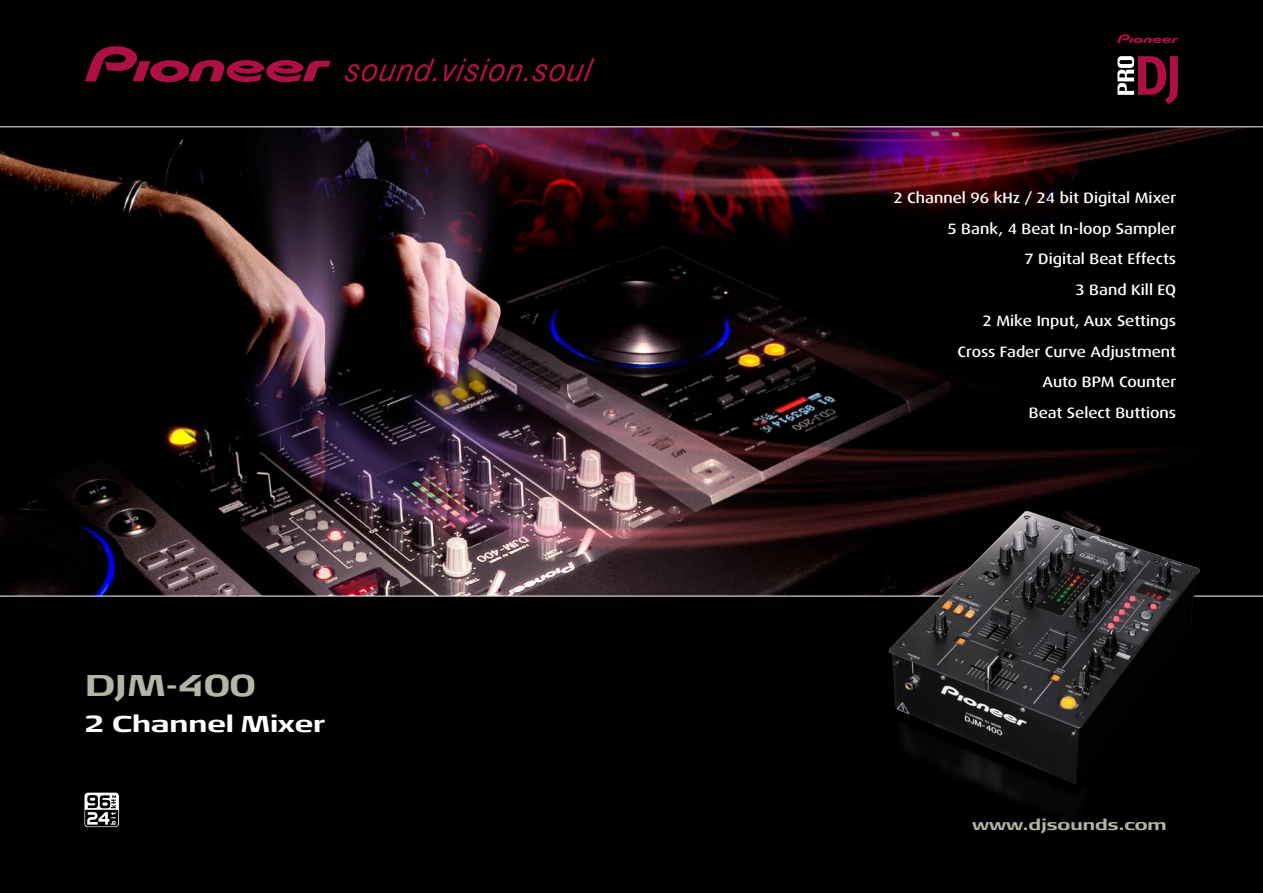
<style>
.page{position:relative;width:1263px;height:893px;background:#fff}
.page>*{position:absolute;margin:0;border:0;box-sizing:border-box;transform-origin:0 0}
.t1{font:700 30px "Signa Ext Column";color:#b5b5a6}
.t2{font:700 22.95px "Signa Ext Column";color:#fff}
.t3{font:500 15px/30.8px "Dax Wide";color:#fff;text-align:right}
.t4{font:700 15px "Signa Ext Column";color:#b5b5a6}
</style>
<div class="page">
<img style="left:0;top:127px;width:1263px;height:469px">
<div style="left:0;top:0;width:1263px;height:127px;background:#000"></div>
<div style="left:0;top:596px;width:1263px;height:297px;background:#000"></div>
<svg style="left:344px;top:58px;width:93px;height:24px;background:#2c0310"></svg>
<svg style="left:444px;top:58px;width:151px;height:24px;background:#2a0310"></svg>
<svg style="left:85px;top:45px;width:245px;height:39px;background:#3e0518"></svg>
<svg style="left:84px;top:793px;width:35px;height:34px"></svg>
<svg style="left:1117px;top:34px;width:61px;height:10px"></svg>
<svg style="left:1117px;top:56px;width:61px;height:48px;background:#61273a"></svg>
<img style="left:882px;top:505px;width:323px;height:345px">
<h1 class="t1" style="left:85px;top:667px;width:172px">DJM-400</h1>
<h2 class="t2" style="left:85px;top:710px;width:242px">2 Channel Mixer</h2>
<p class="t3" style="left:893px;top:182px;width:284px">2 Channel 96 kHz / 24 bit Digital Mixer<br>5 Bank, 4 Beat In-loop Sampler<br>7 Digital Beat Effects<br>3 Band Kill EQ<br>2 Mike Input, Aux Settings<br>Cross Fader Curve Adjustment<br>Auto BPM Counter<br>Beat Select Buttions</p>
<p class="t4" style="left:972px;top:816px;width:196px">www.djsounds.com</p>
</div>
